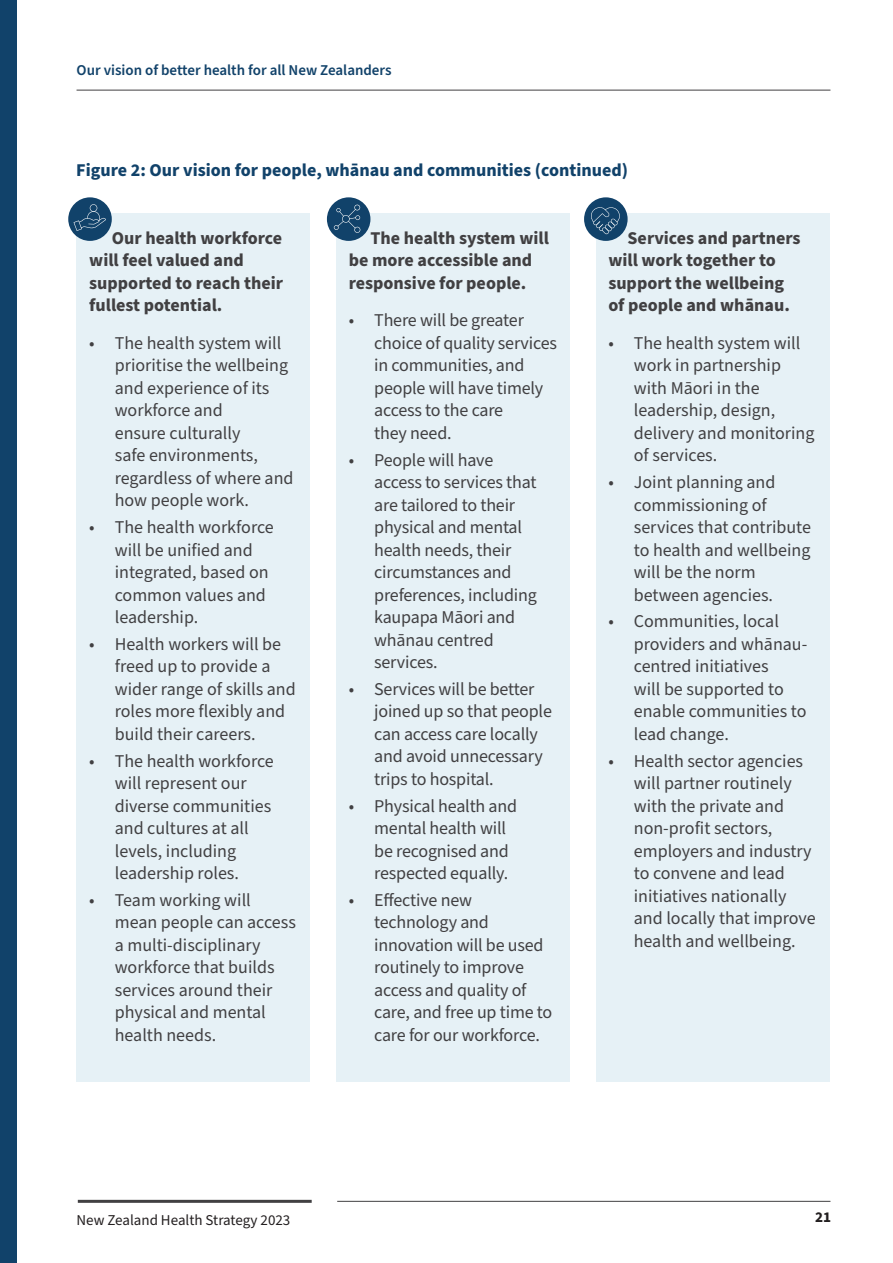
<style>
.page{position:relative;width:893px;height:1263px;background:#fff}
.page>*{position:absolute;margin:0;border:0;box-sizing:border-box;transform-origin:0 0}
.t1{font:18px/22.5px "Source Sans Pro";color:#414042}
.t2{font:700 18px/22.5px "Source Sans Pro";color:#414042}
.H4_-_Figure{font:700 18px "Source Sans Pro";color:#11426a}
.t3{font:600 15px "Source Sans Pro";color:#11426a}
.t4{font:15px "Source Sans Pro";color:#231f20}
.t5{font:700 15px "Source Sans Pro";color:#231f20}
</style>
<div class="page">
<hr style="left:78px;top:1200px;width:234px;height:3px;background:#414042">
<hr style="left:337px;top:1201px;width:493px;height:1px;background:#414042">
<hr style="left:77px;top:90px;width:753px;height:1px;background:#414042">
<div style="left:0;top:0;width:16px;height:1263px;background:#11426a"></div>
<div style="left:77px;top:213px;width:233px;height:868px;background:#e6f1f6"></div>
<div style="left:336px;top:213px;width:234px;height:868px;background:#e6f1f6"></div>
<div style="left:596px;top:213px;width:233px;height:868px;background:#e6f1f6"></div>
<div style="left:68px;top:197px;width:44px;height:44px;background:#11426a;border-radius:50%"></div>
<svg style="left:74px;top:204px;width:32px;height:27px"></svg>
<div style="left:327px;top:197px;width:43px;height:44px;background:#11426a;border-radius:50%"></div>
<svg style="left:334px;top:205px;width:26px;height:28px"></svg>
<div style="left:584px;top:197px;width:44px;height:44px;background:#11426a;border-radius:50%"></div>
<svg style="left:591px;top:207px;width:29px;height:27px"></svg>
<p class="t3" style="left:77px;top:60px;width:317px">Our vision of better health for all New Zealanders</p>
<p class="H4_-_Figure" style="left:76px;top:158px;width:553px">Figure 2: Our vision for people, whānau and communities (continued)</p>
<p class="t2" style="left:89px;top:227px;width:195px;text-indent:22px">Our health workforce will feel valued and supported to reach their fullest potential.</p>
<p class="t1" style="left:115px;top:332px;width:180px;text-indent:-26px">• The health system will prioritise the wellbeing and experience of its workforce and<br>ensure culturally<br>safe environments, regardless of where and how people work.</p>
<p class="t1" style="left:115px;top:516px;width:161px;text-indent:-26px">• The health workforce will be unified and integrated, based on common values and leadership.</p>
<p class="t1" style="left:115px;top:633px;width:183px;text-indent:-26px">• Health workers will be freed up to provide a wider range of skills and roles more flexibly and build their careers.</p>
<p class="t1" style="left:115px;top:750px;width:161px;text-indent:-26px">• The health workforce will represent our diverse communities and cultures at all levels, including leadership roles.</p>
<p class="t1" style="left:115px;top:889px;width:183px;text-indent:-26px">• Team working will mean people can access a multi-disciplinary workforce that builds services around their physical and mental health needs.</p>
<p class="t2" style="left:349px;top:227px;width:202px;text-indent:22px">The health system will be more accessible and responsive for people.</p>
<p class="t1" style="left:374px;top:310px;width:184px;text-indent:-26px">• There will be greater choice of quality services in communities, and people will have timely access to the care<br>they need.</p>
<p class="t1" style="left:374px;top:449px;width:164px;text-indent:-26px">• People will have access to services that are tailored to their physical and mental health needs, their circumstances and preferences, including kaupapa Māori and whānau centred services.</p>
<p class="t1" style="left:374px;top:678px;width:179px;text-indent:-26px">• Services will be better joined up so that people can access care locally and avoid unnecessary trips to hospital.</p>
<p class="t1" style="left:374px;top:795px;width:144px;text-indent:-26px">• Physical health and mental health will be recognised and respected equally.</p>
<p class="t1" style="left:374px;top:889px;width:180px;text-indent:-26px">• Effective new technology and innovation will be used routinely to improve access and quality of care, and free up time to care for our workforce.</p>
<p class="t2" style="left:608px;top:227px;width:194px;text-indent:19px">Services and partners will work together to support the wellbeing of people and whānau.</p>
<p class="t1" style="left:634px;top:332px;width:182px;text-indent:-26px">• The health system will work in partnership with Māori in the leadership, design, delivery and monitoring of services.</p>
<p class="t1" style="left:634px;top:471px;width:179px;text-indent:-26px">• Joint planning and commissioning of services that contribute to health and wellbeing will be the norm between agencies.</p>
<p class="t1" style="left:634px;top:611px;width:175px;text-indent:-26px">• Communities, local providers and whānau&shy;centred initiatives<br>will be supported to enable communities to lead change.</p>
<p class="t1" style="left:634px;top:750px;width:183px;text-indent:-26px">• Health sector agencies will partner routinely with the private and non-profit sectors, employers and industry to convene and lead initiatives nationally and locally that improve health and wellbeing.</p>
<p class="t4" style="left:77px;top:1210px;width:215px">New Zealand Health Strategy 2023</p>
<p class="t5" style="left:815px;top:1206px;width:17px">21</p>
</div>
